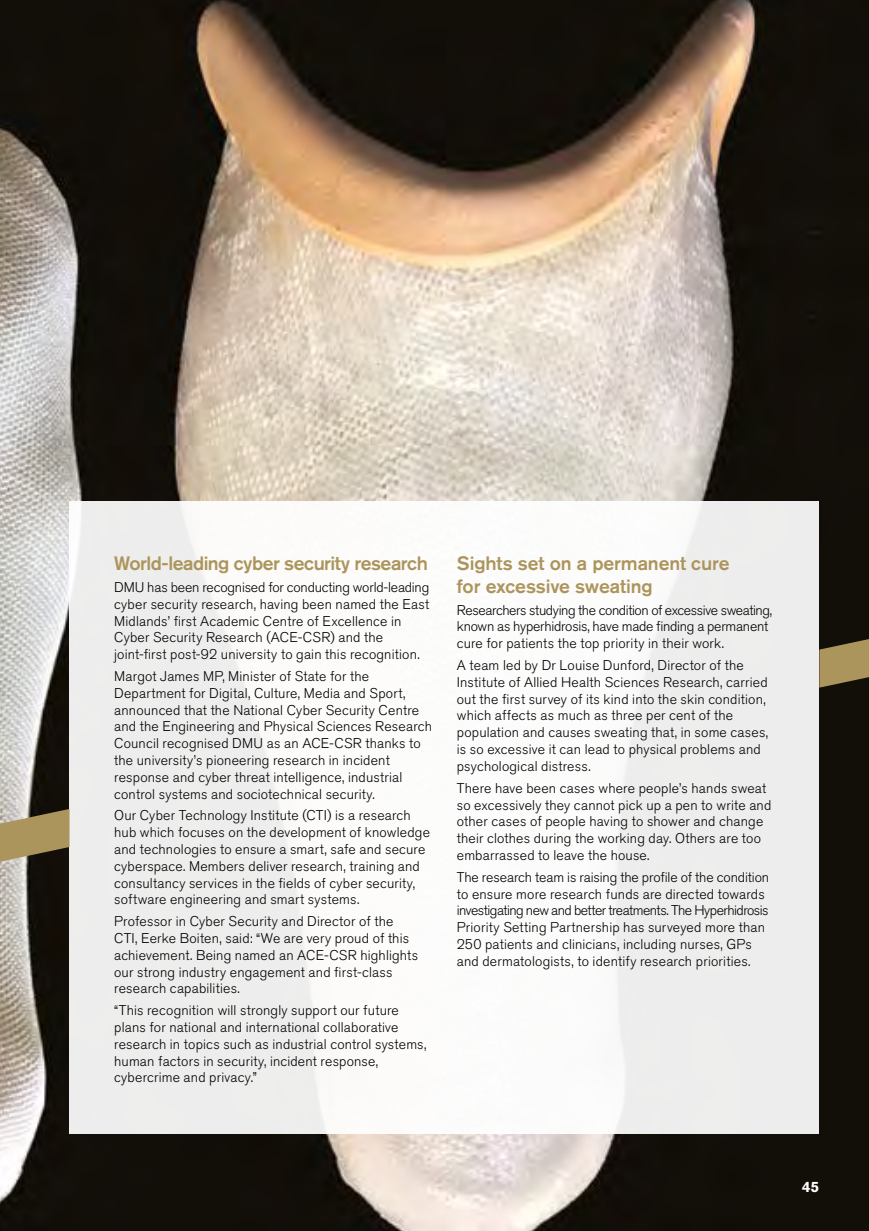
<style>
.page{position:relative;width:869px;height:1231px;background:#fff}
.page>*{position:absolute;margin:0;border:0;box-sizing:border-box;transform-origin:0 0}
.t1{font:500 19.25px/22.8px "Akzidenz Grotesk Pro";letter-spacing:-.01em;color:#ac955c}
.t2{font:500 19.25px "Akzidenz Grotesk Pro";letter-spacing:-.03em;color:#ac955c}
.t3{font:700 14.88px "Akzidenz Grotesk Pro";color:#fff}
.t4{font:300 14px/16.8px "Akzidenz Grotesk Pro";letter-spacing:.01em;color:#000}
.t5{font:300 14px/16.8px "Akzidenz Grotesk Pro";letter-spacing:-.02em;color:#000}
</style>
<div class="page">
<img style="left:0;top:0;width:868px;height:1230px">
<div style="left:69px;top:501px;width:750px;height:633px;background:linear-gradient(to right,#f5f4f3,#f5f5f4)"></div>
<svg style="left:0;top:639px;width:868px;height:222px"></svg>
<h1 class="t2" style="left:114px;top:551px;width:315px">World-leading cyber security research</h1>
<p class="t4" style="left:114px;top:578px;width:316px">DMU has been recognised for conducting world-leading cyber security research, having been named the East Midlands’ first Academic Centre of Excellence in Cyber Security Research (ACE-CSR) and the joint-first post-92 university to gain this recognition.</p>
<p class="t4" style="left:114px;top:667px;width:319px">Margot James MP, Minister of State for the Department for Digital, Culture, Media and Sport, announced that the National Cyber Security Centre and the Engineering and Physical Sciences Research Council recognised DMU as an ACE-CSR thanks to the university’s pioneering research in incident response and cyber threat intelligence, industrial control systems and sociotechnical security.</p>
<p class="t4" style="left:114px;top:807px;width:317px">Our Cyber Technology Institute (CTI) is a research hub which focuses on the development of knowledge and technologies to ensure a smart, safe and secure cyberspace. Members deliver research, training and consultancy services in the fields of cyber security, software engineering and smart systems.</p>
<p class="t4" style="left:114px;top:912px;width:305px">Professor in Cyber Security and Director of the CTI, Eerke Boiten, said: “We are very proud of this achievement. Being named an ACE-CSR highlights our strong industry engagement and first-class research capabilities.</p>
<p class="t4" style="left:114px;top:1001px;width:313px">“This recognition will strongly support our future plans for national and international collaborative research in topics such as industrial control systems, human factors in security, incident response, cybercrime and privacy.”</p>
<h1 class="t1" style="left:456px;top:551px;width:274px">Sights set on a permanent cure for excessive sweating</h1>
<p class="t5" style="left:456px;top:601px;width:317px">Researchers studying the condition of excessive sweating, known as hyperhidrosis, have made finding a permanent cure for patients the top priority in their work.</p>
<p class="t4" style="left:456px;top:656px;width:313px">A team led by Dr Louise Dunford, Director of the Institute of Allied Health Sciences Research, carried out the first survey of its kind into the skin condition, which affects as much as three per cent of the population and causes sweating that, in some cases, is so excessive it can lead to physical problems and psychological distress.</p>
<p class="t4" style="left:456px;top:779px;width:316px">There have been cases where people’s hands sweat so excessively they cannot pick up a pen to write and other cases of people having to shower and change their clothes during the working day. Others are too embarrassed to leave the house.</p>
<p class="t4" style="left:456px;top:868px;width:314px">The research team is raising the profile of the condition to ensure more research funds are directed towards investigating new and better treatments. The Hyperhidrosis Priority Setting Partnership has surveyed more than 250 patients and clinicians, including nurses, GPs and dermatologists, to identify research priorities.</p>
<p class="t3" style="left:801px;top:1176px;width:19px">45</p>
</div>
